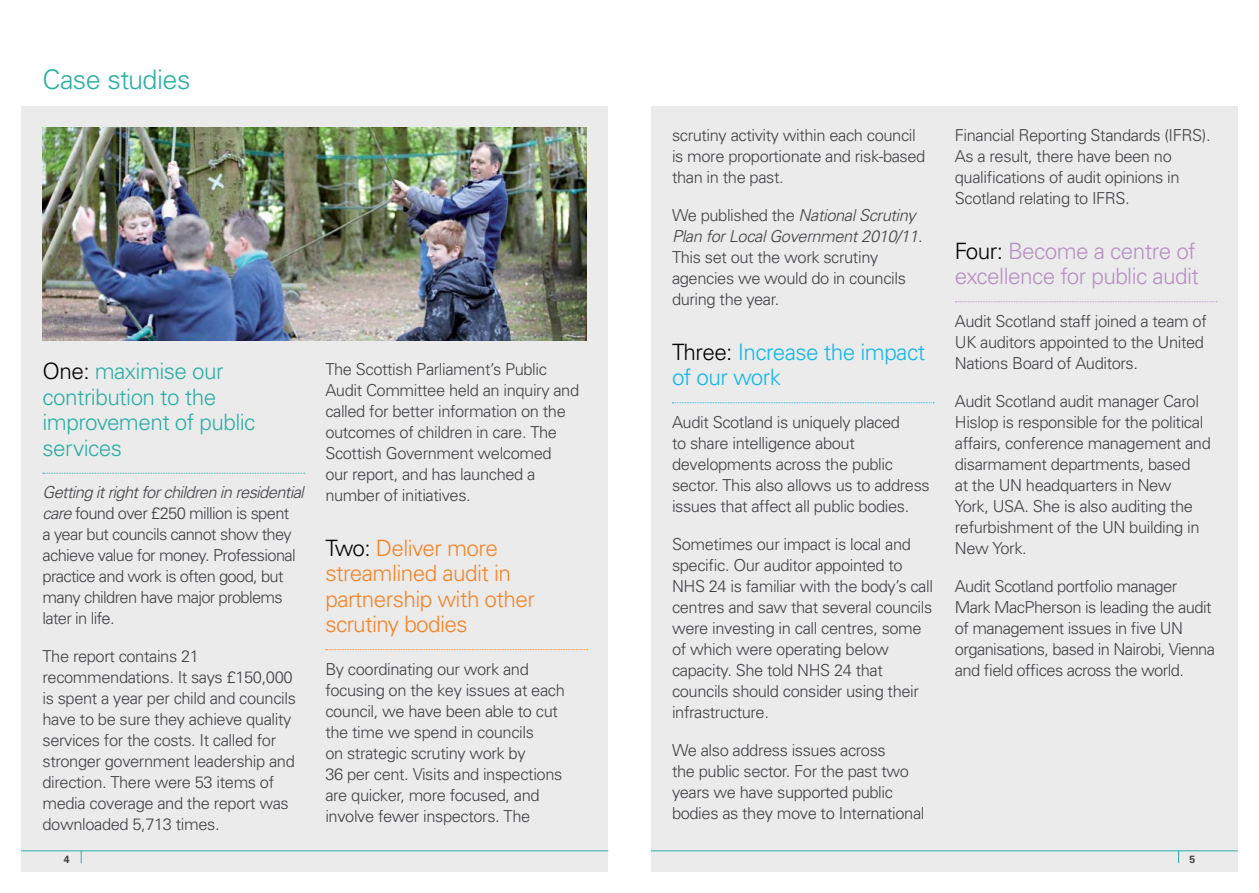
<style>
.page{position:relative;width:1259px;height:893px;background:#fff}
.page>*{position:absolute;margin:0;border:0;box-sizing:border-box;transform-origin:0 0}
.t1{font:300 27px "Univers LT";letter-spacing:-.02em;color:#2cafa4}
.t2{font:300 22.5px/25.5px "Univers LT";letter-spacing:-.025em;color:#f58427}
.t3{font:300 22.5px/25.5px "Univers LT";letter-spacing:-.025em;color:#2cafa4}
.t4{font:300 22.5px/25.5px "Univers LT";letter-spacing:-.025em;color:#b890c2}
.t5{font:300 22.5px/25.5px "Univers LT";letter-spacing:-.025em;color:#13b6ea}
.t6{font:300 16.5px/21px "Univers";letter-spacing:-.025em;color:#414042}
.t7{font:700 10.5px "Univers LT";color:#414042}
.s1{color:#000}
.s2{font-style:italic}
</style>
<div class="page">
<div style="left:651px;top:106px;width:586px;height:766px;background:#ebebec"></div>
<div style="left:21px;top:106px;width:587px;height:766px;background:#ebebec"></div>
<svg style="left:672px;top:402px;width:262px;height:1px"></svg>
<svg style="left:955px;top:301px;width:262px;height:1px"></svg>
<svg style="left:43px;top:473px;width:262px;height:1px"></svg>
<svg style="left:326px;top:649px;width:261px;height:1px"></svg>
<img style="left:43px;top:128px;width:544px;height:212px">
<hr style="left:21px;top:850px;width:587px;height:1px;background:#2cafa4">
<hr style="left:651px;top:850px;width:586px;height:1px;background:#2cafa4">
<svg style="left:81px;top:850px;width:1px;height:13px"></svg>
<svg style="left:1178px;top:850px;width:1px;height:13px"></svg>
<h1 class="t1" style="left:43px;top:63px;width:149px">Case studies</h1>
<h2 class="t3" style="left:43px;top:359px;width:214px"><span class="s1">One:</span> maximise our contribution to the improvement of public services</h2>
<p class="t6" style="left:43px;top:482px;width:263px"><span class="s2">Getting it right for children in residential care</span> found over £250 million is spent<br>a year but councils cannot show they achieve value for money. Professional practice and work is often good, but many children have major problems later in life.</p>
<p class="t6" style="left:43px;top:646px;width:255px">The report contains 21 recommendations. It says £150,000 is spent a year per child and councils have to be sure they achieve quality services for the costs. It called for stronger government leadership and direction. There were 53 items of media coverage and the report was downloaded 5,713 times.</p>
<p class="t6" style="left:325px;top:358px;width:255px">The Scottish Parliament’s Public<br>Audit Committee held an inquiry and called for better information on the outcomes of children in care. The<br>Scottish Government welcomed<br>our report, and has launched a number of initiatives.</p>
<h2 class="t2" style="left:325px;top:535px;width:211px"><span class="s1">Two:</span> Deliver more streamlined audit in partnership with other scrutiny bodies</h2>
<p class="t6" style="left:325px;top:658px;width:241px">By coordinating our work and focusing on the key issues at each council, we have been able to cut the time we spend in councils<br>on strategic scrutiny work by<br>36 per cent. Visits and inspections are quicker, more focused, and involve fewer inspectors. The</p>
<p class="t6" style="left:672px;top:124px;width:255px">scrutiny activity within each council is more proportionate and risk-based than in the past.</p>
<p class="t6" style="left:672px;top:204px;width:252px">We published the <span class="s2">National Scrutiny<br>Plan for Local Government 2010/11</span>.<br>This set out the work scrutiny agencies we would do in councils during the year.</p>
<h2 class="t5" style="left:672px;top:339px;width:255px"><span class="s1">Three:</span> Increase the impact of our work</h2>
<p class="t6" style="left:672px;top:411px;width:259px">Audit Scotland is uniquely placed<br>to share intelligence about developments across the public sector. This also allows us to address issues that affect all public bodies.</p>
<p class="t6" style="left:672px;top:533px;width:262px">Sometimes our impact is local and specific. Our auditor appointed to<br>NHS 24 is familiar with the body’s call centres and saw that several councils were investing in call centres, some of which were operating below capacity. She told NHS 24 that councils should consider using their infrastructure.</p>
<p class="t6" style="left:672px;top:739px;width:254px">We also address issues across<br>the public sector. For the past two years we have supported public bodies as they move to International</p>
<p class="t6" style="left:955px;top:124px;width:257px">Financial Reporting Standards (IFRS).<br>As a result, there have been no qualifications of audit opinions in Scotland relating to IFRS.</p>
<h2 class="t4" style="left:955px;top:238px;width:246px"><span class="s1">Four:</span> Become a centre of excellence for public audit</h2>
<p class="t6" style="left:955px;top:310px;width:253px">Audit Scotland staff joined a team of<br>UK auditors appointed to the United<br>Nations Board of Auditors.</p>
<p class="t6" style="left:955px;top:390px;width:257px">Audit Scotland audit manager Carol<br>Hislop is responsible for the political affairs, conference management and disarmament departments, based<br>at the UN headquarters in New<br>York, USA. She is also auditing the refurbishment of the UN building in<br>New York.</p>
<p class="t6" style="left:955px;top:575px;width:262px">Audit Scotland portfolio manager Mark MacPherson is leading the audit of management issues in five UN organisations, based in Nairobi, Vienna and field offices across the world.</p>
<p class="t7" style="left:64px;top:853px;width:7px">4</p>
<p class="t7" style="left:1189px;top:853px;width:7px">5</p>
</div>
